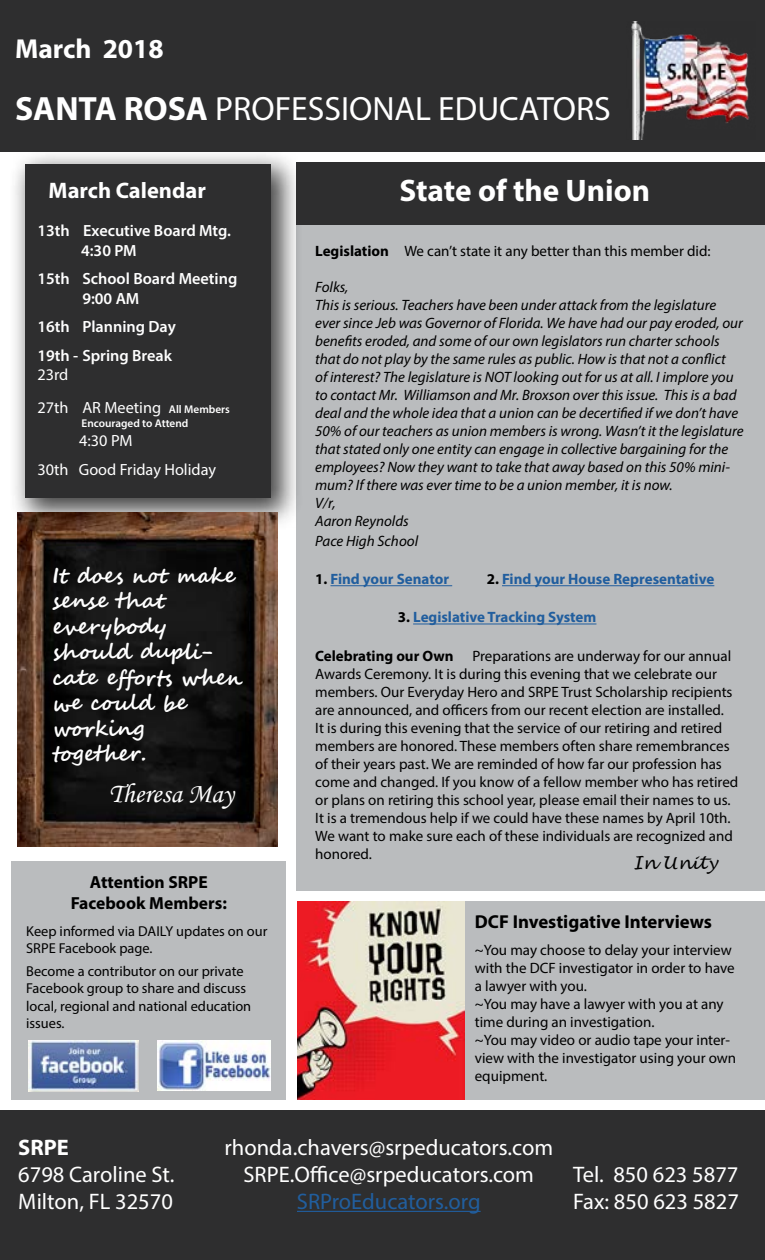
<style>
.page{position:relative;width:765px;height:1260px;background:#fff}
.page>*{position:absolute;margin:0;border:0;box-sizing:border-box;transform-origin:0 0}
.t1{font:33.75px "Myriad Pro";color:#fff}
.t2{font:700 31.25px "Myriad Pro";color:#fff}
.t3{font:27.5px "Monotype Corsiva";color:#fff}
.t4{font:700 27.5px "Myriad Pro";color:#fff}
.t5{font:22.5px/27px "Myriad Pro";color:#fff}
.t6{font:22.5px "Myriad Pro";color:#215e9e}
.t7{font:700 22.5px "Myriad Pro";color:#fff}
.t8{font:700 21.25px/25.5px "Segoe Script";color:#fff}
.t9{font:700 18.75px "Myriad Pro";color:#000}
.t10{font:700 17.5px/21px "Myriad Pro";color:#000;text-align:center}
.t11{font:italic 17.5px "Lucida Handwriting";color:#000}
.t12{font:600 16.25px/19.5px "Myriad Pro";color:#fff}
.t13{font:16.25px/33px "Myriad Pro";color:#fff}
.t14{font:15px/18px "Myriad Pro";color:#000}
.t15{font:italic 15px/18px "Myriad Pro";color:#000}
.t16{font:700 15px "Myriad Pro";color:#215e9e}
.t17{font:700 15px "Myriad Pro";color:#000}
.t18{font:14.38px/17.2px "Myriad Pro";color:#000}
.t19{font:600 11.25px "Myriad Pro";color:#fff}
.s1{font-weight:700}
.s2{font-weight:600;font-size:11.25px}
.s3{color:#000}
</style>
<div class="page">
<div style="left:0;top:0;width:765px;height:151px;background:#2e2e2f"></div>
<div style="left:297px;top:224px;width:468px;height:667px;background:#babcbe"></div>
<hr style="left:330px;top:585px;width:122px;height:1px;background:#215e9e">
<hr style="left:502px;top:585px;width:212px;height:1px;background:#215e9e">
<hr style="left:413px;top:624px;width:183px;height:1px;background:#215e9e">
<div style="left:8px;top:148px;width:295px;height:384px;background:#000;opacity:.75"></div>
<div style="left:25px;top:164px;width:245px;height:334px;background:#2e2e2f"></div>
<img style="left:631px;top:21px;width:118px;height:118px">
<img style="left:18px;top:513px;width:259px;height:333px">
<div style="left:297px;top:162px;width:468px;height:62px;background:#2e2e2f"></div>
<div style="left:0;top:1110px;width:765px;height:150px;background:#2e2e2f"></div>
<hr style="left:297px;top:1211px;width:184px;height:1px;background:#215e9e">
<div style="left:11px;top:861px;width:275px;height:239px;background:#babcbe"></div>
<img style="left:157px;top:1041px;width:114px;height:50px">
<img style="left:28px;top:1041px;width:110px;height:50px">
<div style="left:297px;top:901px;width:468px;height:199px;background:#babcbe"></div>
<img style="left:297px;top:902px;width:167px;height:198px">
<h3 class="t4" style="left:15px;top:31px;width:150px">March 2018</h3>
<h1 class="t1" style="left:15px;top:87px;width:597px"><span class="s1">SANTA ROSA</span> PROFESSIONAL EDUCATORS</h1>
<h3 class="t7" style="left:49px;top:175px;width:159px">March Calendar</h3>
<p class="t12" style="left:81px;top:221px;width:152px;text-indent:-44px">13th Executive Board Mtg.<br>4:30 PM</p>
<p class="t12" style="left:82px;top:269px;width:157px;text-indent:-45px">15th School Board Meeting<br>9:00 AM</p>
<p class="t12" style="left:37px;top:312px;width:140px;line-height:28.5px">16th Planning Day<br>19th - Spring Break</p>
<p class="t13" style="left:37px;top:358px;width:194px">23rd<br>27th AR Meeting <span class="s2">All Members</span></p>
<p class="t19" style="left:82px;top:416px;width:108px">Encouraged to Attend</p>
<p class="t13" style="left:37px;top:426px;width:180px;line-height:28.5px;text-indent:42px">4:30 PM<br>30th Good Friday Holiday</p>
<h3 class="t8" style="left:52px;top:563px;width:192px">It does not make sense that everybody should dupli&shy;cate efforts when we could be working together.</h3>
<h3 class="t3" style="left:109px;top:777px;width:126px">Theresa May</h3>
<p class="t10" style="left:71px;top:871px;width:158px">Attention SRPE<br>Facebook Members:</p>
<p class="t18" style="left:26px;top:922px;width:243px">Keep informed via DAILY updates on our<br>SRPE Facebook page.</p>
<p class="t18" style="left:26px;top:962px;width:227px">Become a contributor on our private<br>Facebook group to share and discuss local, regional and national education issues.</p>
<h2 class="t2" style="left:399px;top:170px;width:252px">State of the Union</h2>
<p class="t14" style="left:315px;top:241px;width:397px"><span class="s1">Legislation</span> We can’t state it any better than this member did:</p>
<p class="t15" style="left:315px;top:277px;width:430px">Folks,<br>This is serious. Teachers have been under attack from the legislature ever since Jeb was Governor of Florida. We have had our pay eroded, our benefits eroded, and some of our own legislators run charter schools that do not play by the same rules as public. How is that not a conflict<br>of interest? The legislature is NOT looking out for us at all. I implore you to contact Mr. Williamson and Mr. Broxson over this issue. This is a bad deal and the whole idea that a union can be decertified if we don’t have 50% of our teachers as union members is wrong. Wasn’t it the legislature that stated only one entity can engage in collective bargaining for the employees? Now they want to take that away based on this 50% mini&shy;mum? If there was ever time to be a union member, it is now.<br>V/r,<br>Aaron Reynolds</p>
<p class="t15" style="left:315px;top:532px;width:104px">Pace High School</p>
<p class="t16" style="left:315px;top:569px;width:135px"><span class="s3">1.</span> Find your Senator</p>
<p class="t16" style="left:487px;top:569px;width:229px"><span class="s3">2.</span> Find your House Representative</p>
<p class="t16" style="left:398px;top:608px;width:200px"><span class="s3">3.</span> Legislative Tracking System</p>
<p class="t17" style="left:315px;top:646px;width:140px">Celebrating our Own</p>
<p class="t14" style="left:315px;top:646px;width:425px;text-indent:157px">Preparations are underway for our annual Awards Ceremony. It is during this evening that we celebrate our members. Our Everyday Hero and SRPE Trust Scholarship recipients are announced, and officers from our recent election are installed.<br>It is during this evening that the service of our retiring and retired members are honored. These members often share remembrances of their years past. We are reminded of how far our profession has come and changed. If you know of a fellow member who has retired or plans on retiring this school year, please email their names to us.<br>It is a tremendous help if we could have these names by April 10th.<br>We want to make sure each of these individuals are recognized and honored.</p>
<p class="t11" style="left:633px;top:852px;width:86px">In Unity</p>
<p class="t9" style="left:475px;top:909px;width:239px">DCF Investigative Interviews</p>
<p class="t14" style="left:475px;top:941px;width:263px">~You may choose to delay your interview with the DCF investigator in order to have a lawyer with you.<br>~You may have a lawyer with you at any time during an investigation.<br>~You may video or audio tape your inter&shy;view with the investigator using your own equipment.</p>
<h3 class="t7" style="left:18px;top:1133px;width:52px">SRPE</h3>
<h3 class="t5" style="left:18px;top:1161px;width:158px">6798 Caroline St.<br>Milton, FL 32570</h3>
<h3 class="t5" style="left:224px;top:1134px;width:330px;text-align:center">rhonda.chavers@srpeducators.com<br>SRPE.Office@srpeducators.com</h3>
<h3 class="t6" style="left:297px;top:1188px;width:185px">SRProEducators.org</h3>
<h3 class="t5" style="left:573px;top:1161px;width:167px">Tel. 850 623 5877<br>Fax: 850 623 5827</h3>
</div>
